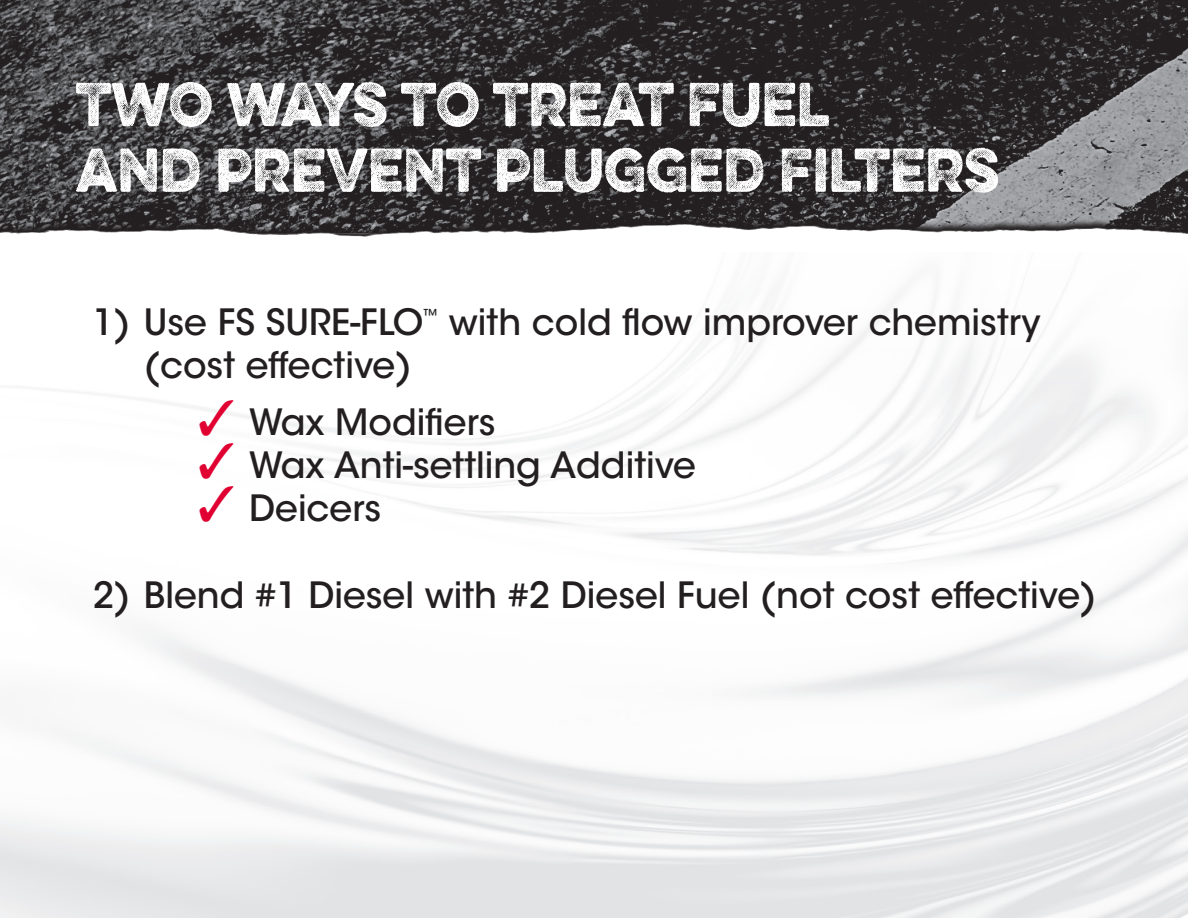
<style>
.page{position:relative;width:1188px;height:918px;background:#fff}
.page>*{position:absolute;margin:0;border:0;box-sizing:border-box;transform-origin:0 0}
.t1{font:300 55.2px "Eveleth Slant";color:#fff;scale:.92 1}
.t2{font:500 36px "ITC Avant Garde Std";color:#231f20}
.t3{font:500 15px "ITC Avant Garde Std";color:#231f20}
.s1{color:#e00031}
</style>
<div class="page">
<img style="left:0;top:0;width:1188px;height:215px">
<svg style="left:0;top:215px;width:1188px;height:9px;background:#434143"></svg>
<img style="left:0;top:224px;width:1188px;height:13px">
<p class="t1" style="left:76px;top:62px;width:821px">TWO WAYS TO TREAT FUEL</p>
<p class="t1" style="left:76px;top:128px;width:1006px">AND PREVENT PLUGGED FILTERS</p>
<p class="t2" style="left:93px;top:300px;width:332px">1) Use FS SURE-FLO</p>
<p class="t3" style="left:423px;top:305px;width:16px">™</p>
<p class="t2" style="left:449px;top:300px;width:593px">with cold flow improver chemistry</p>
<p class="t2" style="left:144px;top:343px;width:269px">(cost effective)</p>
<p class="t2" style="left:198px;top:399px;width:299px"><span class="s1">✓</span> Wax Modifiers</p>
<p class="t2" style="left:198px;top:443px;width:500px"><span class="s1">✓</span> Wax Anti-settling Additive</p>
<p class="t2" style="left:198px;top:486px;width:185px"><span class="s1">✓</span> Deicers</p>
<p class="t2" style="left:93px;top:572px;width:1005px">2) Blend #1 Diesel with #2 Diesel Fuel (not cost effective)</p>
</div>
